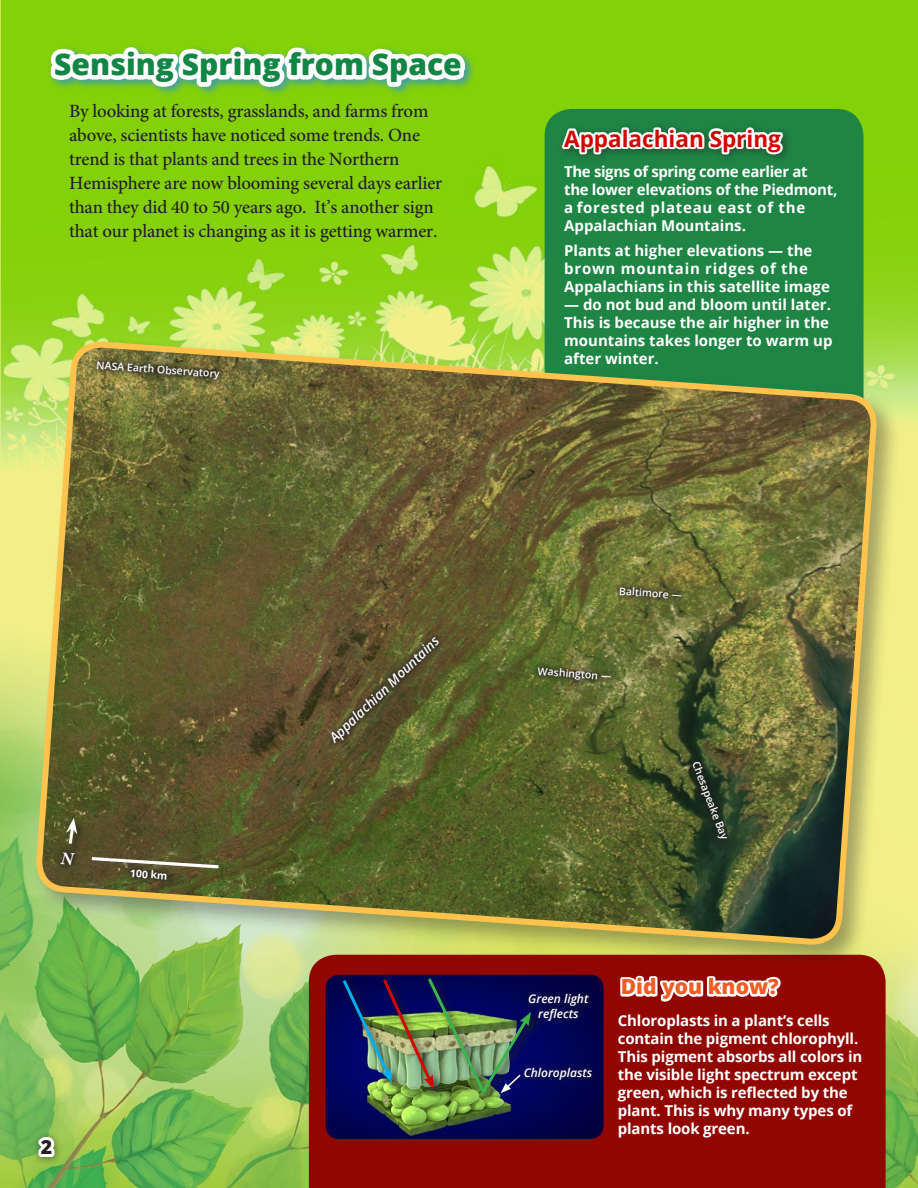
<style>
.page{position:relative;width:918px;height:1188px;background:#fff}
.page>*{position:absolute;margin:0;border:0;box-sizing:border-box;transform-origin:0 0}
.TITLE_-_Open_Sans_Da{font:800 30px "Open Sans";color:#138545}
.Caption_Title{font:700 22.5px "Open Sans";color:#d10600}
.Caption_Title-2{font:800 21px "Open Sans";color:#f15c24}
.t1{font:800 19.5px "Open Sans";color:#231f20}
.Story_Subheading{font:500 18.75px/24px "Minion Pro";letter-spacing:-.01em;color:#231f20}
.caption_light{font:700 15px/18px "Open Sans";letter-spacing:-.01em;color:#fff}
.Numbers___Annotation{font:italic 600 13.5px "Open Sans";color:#fff}
.Numbers___Annotation-2{font:italic 600 12px "Open Sans";color:#fff}
.Numbers___Annotation-3{font:600 10.5px "Open Sans";color:#fff}
.Numbers___Annotation-4{font:700 10.5px "Open Sans";color:#fff}
</style>
<div class="page">
<img style="left:1px;top:530px;width:917px;height:658px">
<img style="left:1px;top:0;width:917px;height:530px">
<div style="left:309px;top:970px;width:577px;height:218px;background:#920600"></div>
<div style="left:545px;top:109px;width:319px;height:369px;background:#1e8545;border-radius:27px"></div>
<div style="left:32px;top:338px;width:870px;height:632px;background:#231f20;opacity:.37"></div>
<img style="left:33px;top:338px;width:847px;height:694px">
<img style="left:326px;top:975px;width:278px;height:164px">
<svg style="left:381px;top:1096px;width:45px;height:4px"></svg>
<svg style="left:426px;top:1096px;width:53px;height:8px"></svg>
<svg style="left:479px;top:1027px;width:64px;height:78px"></svg>
<div style="left:32px;top:1130px;width:32px;height:36px;background:#231f20;opacity:.62"></div>
<svg style="left:33px;top:1132px;width:26px;height:28px"></svg>
<div style="left:47px;top:43px;width:429px;height:54px;background:#3797be;opacity:.87"></div>
<svg style="left:44px;top:39px;width:425px;height:55px"></svg>
<svg style="left:558px;top:97px;width:228px;height:61px"></svg>
<svg style="left:618px;top:926px;width:166px;height:158px;background:#a13b27"></svg>
<svg style="left:531px;top:1061px;width:68px;height:26px;background:#040650"></svg>
<div style="left:522px;top:987px;width:73px;height:40px;background:linear-gradient(to bottom,#07063e,#05064e)"></div>
<img style="left:340px;top:976px;width:191px;height:120px">
<div style="left:91px;top:355px;width:136px;height:32px;background:#231f20;opacity:.85"></div>
<div style="left:531px;top:660px;width:87px;height:27px;background:#231f20;opacity:.85"></div>
<div style="left:613px;top:580px;width:76px;height:25px;background:#231f20;opacity:.85"></div>
<div style="left:686px;top:755px;width:48px;height:90px;background:#231f20;opacity:.85"></div>
<div style="left:325px;top:631px;width:120px;height:119px;background:#231f20;opacity:.85"></div>
<svg style="left:89px;top:855px;width:133px;height:15px;background:#787254"></svg>
<div style="left:124px;top:862px;width:50px;height:24px;background:#231f20;opacity:.85"></div>
<div style="left:54px;top:845px;width:28px;height:26px;background:#231f20;opacity:.85"></div>
<div style="left:65px;top:818px;width:22px;height:36px;background:#231f20;opacity:.75"></div>
<svg style="left:60px;top:818px;width:17px;height:47px"></svg>
<p class="TITLE_-_Open_Sans_Da" style="left:54px;top:41px;width:409px">Sensing Spring from Space</p>
<p class="Story_Subheading" style="left:69px;top:99px;width:375px">By looking at forests, grasslands, and farms from above, scientists have noticed some trends. One trend is that plants and trees in the Northern Hemisphere are now blooming several days earlier than they did 40 to 50 years ago. It’s another sign that our planet is changing as it is getting warmer.</p>
<p class="Numbers___Annotation-3" style="left:97px;top:358px;width:125px;rotate:4deg">NASA Earth Observatory</p>
<p class="Caption_Title" style="left:564px;top:123px;width:218px">Appalachian Spring</p>
<p class="caption_light" style="left:564px;top:162px;width:275px">The signs of spring come earlier at<br>the lower elevations of the Piedmont, a forested plateau east of the<br>Appalachian Mountains.</p>
<p class="caption_light" style="left:564px;top:241px;width:267px">Plants at higher elevations — the brown mountain ridges of the<br>Appalachians in this satellite image</p>
<p class="caption_light" style="left:564px;top:295px;width:270px">— do not bud and bloom until later.<br>This is because the air higher in the mountains takes longer to warm up after winter.</p>
<p class="Numbers___Annotation-4" style="left:131px;top:866px;width:39px;rotate:4deg">100 km</p>
<h3 class="t1" style="left:41px;top:1132px;width:13px">2</h3>
<p class="Numbers___Annotation" style="left:325px;top:733px;width:148px;rotate:-44deg">Appalachian Mountains</p>
<p class="Numbers___Annotation-3" style="left:620px;top:584px;width:65px;rotate:4deg">Baltimore —</p>
<p class="Numbers___Annotation-3" style="left:538px;top:664px;width:75px;rotate:4deg">Washington —</p>
<p class="Numbers___Annotation-3" style="left:702px;top:759px;width:84px;rotate:69deg">Chesapeake Bay</p>
<p class="Numbers___Annotation-2" style="left:528px;top:990px;width:62px">Green light</p>
<p class="Numbers___Annotation-2" style="left:538px;top:1005px;width:42px">reflects</p>
<p class="Numbers___Annotation-2" style="left:524px;top:1064px;width:70px">Chloroplasts</p>
<p class="Caption_Title-2" style="left:621px;top:971px;width:159px">Did you know?</p>
<p class="caption_light" style="left:618px;top:1012px;width:246px">Chloroplasts in a plant’s cells contain the pigment chlorophyll.<br>This pigment absorbs all colors in the visible light spectrum except green, which is reflected by the plant. This is why many types of plants look green.</p>
</div>
